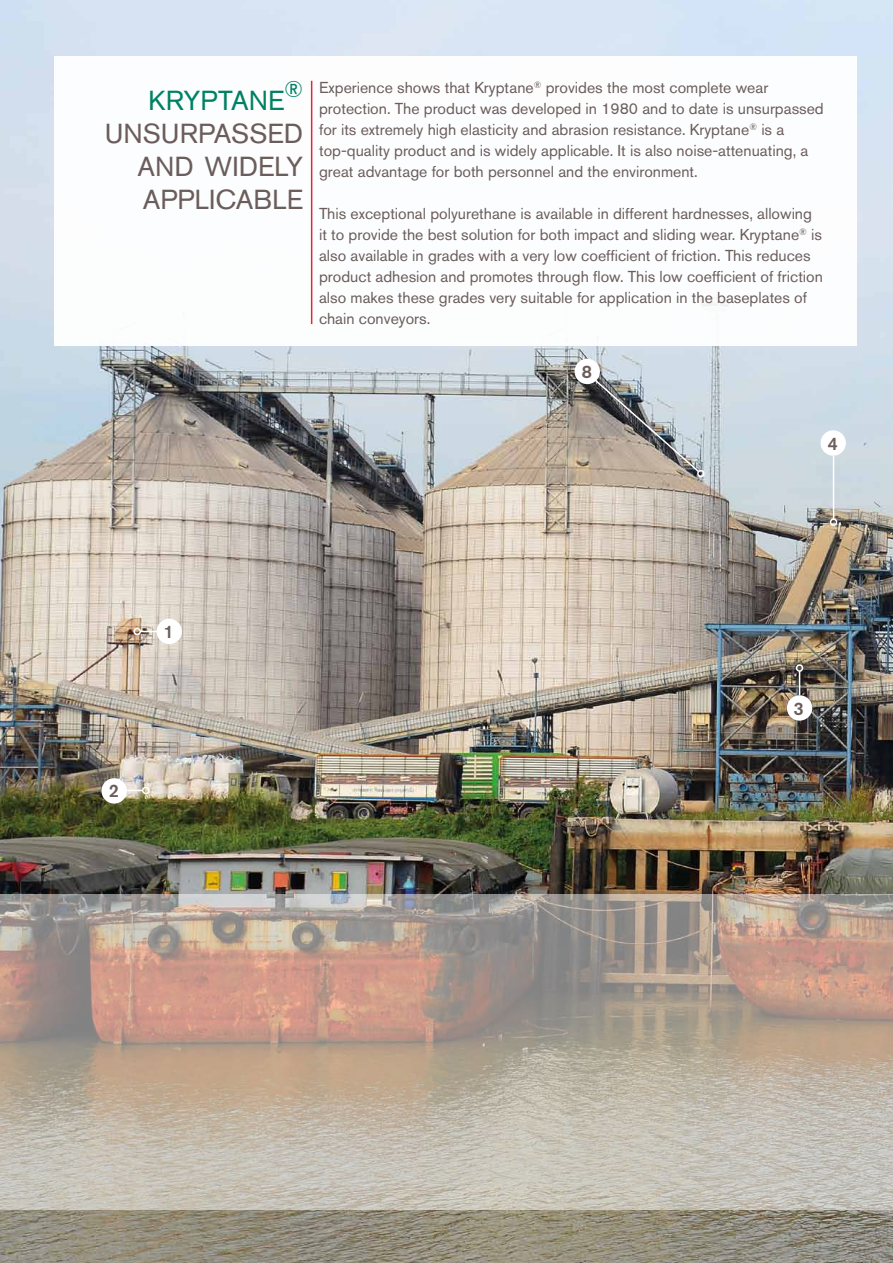
<style>
.page{position:relative;width:893px;height:1263px;background:#fff}
.page>*{position:absolute;margin:0;border:0;box-sizing:border-box;transform-origin:0 0}
.t1{font:27.3px/33px "Akzidenz Grotesk BQ";color:#6a5d5b;text-align:justify}
.t2{font:27.3px "Akzidenz Grotesk BQ";color:#008163}
.t3{font:22.8px "Akzidenz Grotesk BQ";color:#008163}
.t4{font:500 18px "Akzidenz Grotesk BQ";color:#6a5d5b}
.t5{font:15.75px/21px "Akzidenz Grotesk BQ";color:#6a5d5b}
</style>
<div class="page">
<img style="left:0;top:0;width:893px;height:1263px">
<svg style="left:0;top:894px;width:893px;height:315px;background:#b9a99c"></svg>
<div style="left:54px;top:56px;width:803px;height:290px;background:#fff"></div>
<hr style="left:311px;top:81px;width:1px;height:243px;background:#e62733">
<svg style="left:141px;top:631px;width:16px;height:1px"></svg>
<div style="left:133px;top:628px;width:8px;height:7px;border:2px solid #fff;border-radius:50%"></div>
<svg style="left:127px;top:790px;width:15px;height:1px"></svg>
<div style="left:142px;top:787px;width:8px;height:7px;border:2px solid #fff;border-radius:50%"></div>
<svg style="left:799px;top:672px;width:1px;height:23px"></svg>
<div style="left:796px;top:664px;width:7px;height:8px;border:2px solid #fff;border-radius:50%"></div>
<hr style="left:833px;top:456px;width:1px;height:63px;background:#fff">
<div style="left:830px;top:518px;width:7px;height:8px;border:2px solid #fff;border-radius:50%"></div>
<div style="left:787px;top:695px;width:25px;height:26px;background:#fff;border-radius:50%"></div>
<div style="left:820px;top:430px;width:26px;height:26px;background:#fff;border-radius:50%"></div>
<div style="left:102px;top:778px;width:25px;height:25px;background:#fff;border-radius:50%"></div>
<div style="left:157px;top:619px;width:25px;height:25px;background:#fff;border-radius:50%"></div>
<img style="left:590px;top:376px;width:115px;height:103px">
<div style="left:575px;top:359px;width:25px;height:25px;background:#fff;border-radius:50%"></div>
<h2 class="t3" style="left:284px;top:75px;width:21px">®</h2>
<h1 class="t1" style="left:138px;top:117px;width:167px;text-indent:-33px">UNSURPASSED AND WIDELY APPLICABLE</h1>
<h1 class="t2" style="left:149px;top:84px;width:137px">KRYPTANE</h1>
<p class="t5" style="left:319px;top:77px;width:506px">Experience shows that Kryptane<sup>®</sup> provides the most complete wear protection. The product was developed in 1980 and to date is unsurpassed for its extremely high elasticity and abrasion resistance. Kryptane<sup>®</sup> is a top-quality product and is widely applicable. It is also noise-attenuating, a great advantage for both personnel and the environment.</p>
<p class="t5" style="left:319px;top:203px;width:505px">This exceptional polyurethane is available in different hardnesses, allowing it to provide the best solution for both impact and sliding wear. Kryptane<sup>®</sup> is also available in grades with a very low coefficient of friction. This reduces product adhesion and promotes through flow. This low coefficient of friction also makes these grades very suitable for application in the baseplates of chain conveyors.</p>
<p class="t4" style="left:582px;top:361px;width:12px">8</p>
<p class="t4" style="left:828px;top:432px;width:12px">4</p>
<p class="t4" style="left:164px;top:621px;width:12px">1</p>
<p class="t4" style="left:109px;top:780px;width:12px">2</p>
<p class="t4" style="left:793px;top:697px;width:12px">3</p>
</div>
